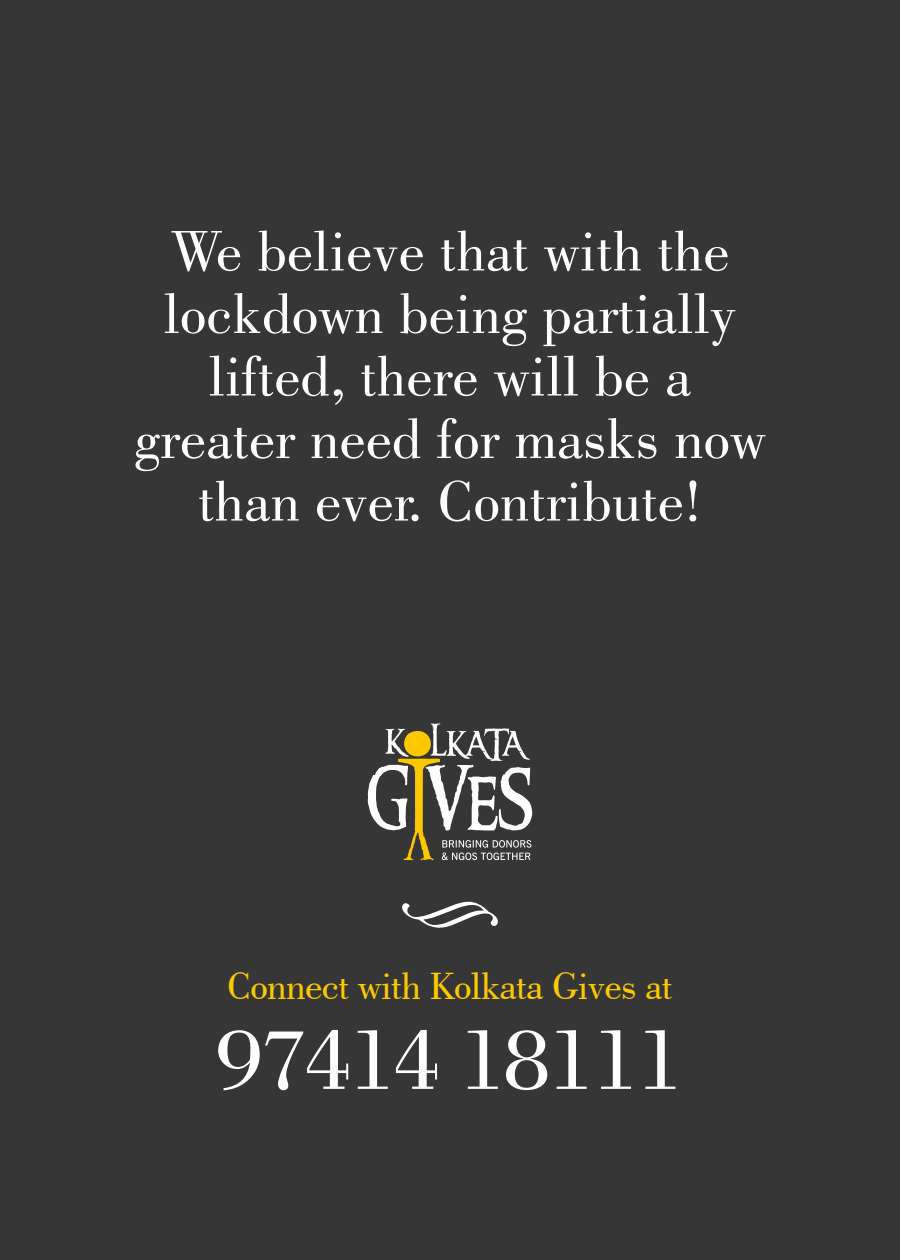
<style>
.page{position:relative;width:900px;height:1260px;background:#363636}
.page>*{position:absolute;margin:0;border:0;box-sizing:border-box;transform-origin:0 0}
.t1{font:92.5px "Bodoni BT";letter-spacing:-.02em;color:#fff}
.t2{font:60px/62.5px "Bodoni BT";color:#fff;text-align:center}
.t3{font:40px "Bodoni BT";letter-spacing:-.02em;color:#fcc900}
</style>
<div class="page">
<svg style="left:368px;top:724px;width:164px;height:136px"></svg>
<svg style="left:402px;top:902px;width:96px;height:26px"></svg>
<p class="t2" style="left:134px;top:218px;width:634px">We believe that with the lockdown being partially lifted, there will be a greater need for masks now than ever. Contribute!</p>
<p class="t3" style="left:227px;top:962px;width:447px">Connect with Kolkata Gives at</p>
<h1 class="t1" style="left:216px;top:1002px;width:469px">97414 18111</h1>
</div>
